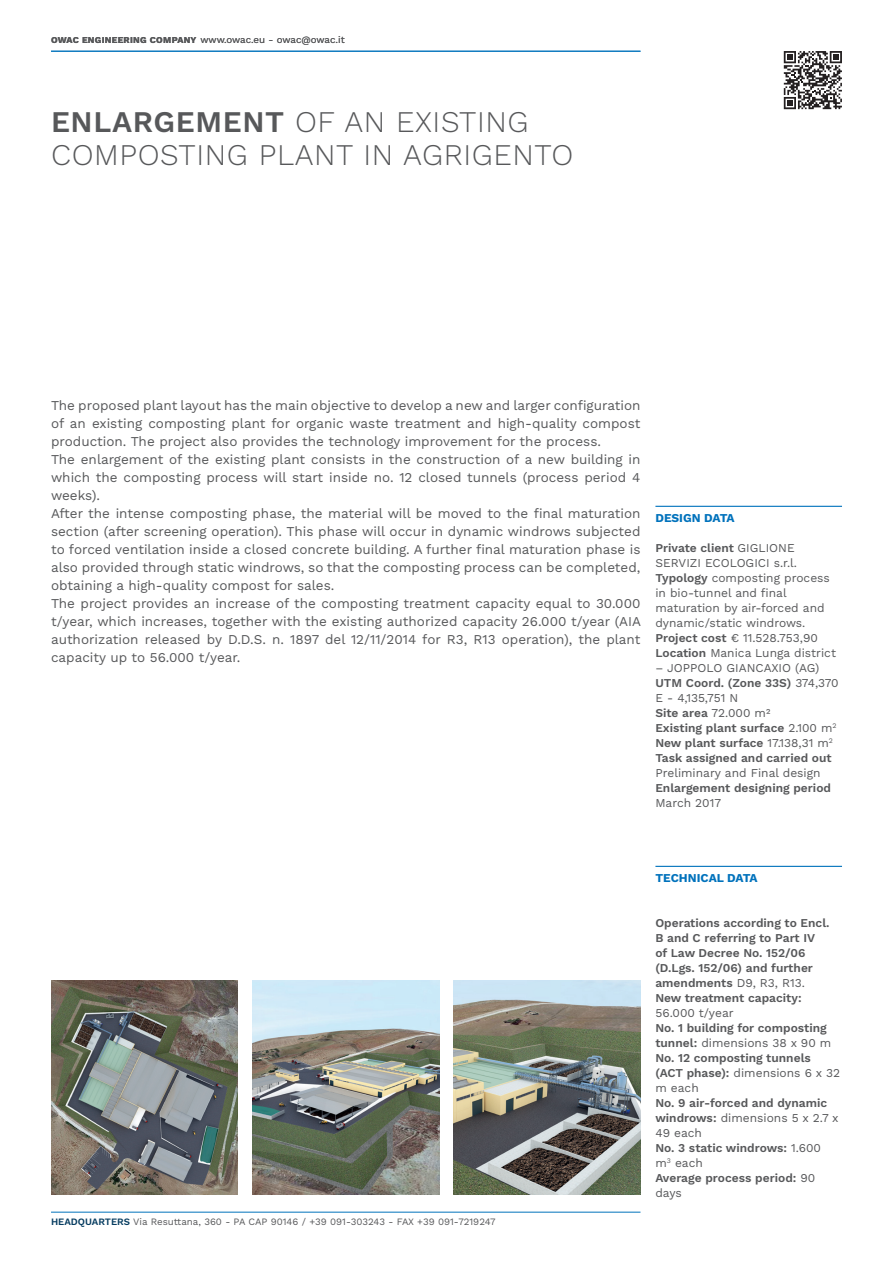
<style>
.page{position:relative;width:893px;height:1263px;background:#fff}
.page>*{position:absolute;margin:0;border:0;box-sizing:border-box;transform-origin:0 0}
.t1{font:300 30px/33px "Work Sans";letter-spacing:.02em;color:#57585a}
.t2{font:13.5px/18px "Work Sans";color:#57585a}
.t3{font:600 12px/15px "Work Sans";color:#57585a}
.t4{font:12px/15px "Work Sans";color:#57585a}
.t5{font:700 12px "Work Sans";color:#0072bc}
.t6{font:9.75px "Work Sans";color:#57585a}
.s1{font-weight:700;font-size:9px}
.s2{font-weight:600}
.s3{font-weight:400}
.s4{font-weight:600;color:#063c60}
</style>
<div class="page">
<hr style="left:51px;top:1212px;width:589px;height:1px;background:#0072bc">
<hr style="left:655px;top:506px;width:187px;height:1px;background:#0072bc">
<hr style="left:655px;top:866px;width:187px;height:1px;background:#0072bc">
<hr style="left:51px;top:51px;width:589px;height:1px;background:#0072bc">
<img style="left:252px;top:980px;width:187px;height:215px">
<img style="left:51px;top:980px;width:187px;height:215px">
<img style="left:454px;top:980px;width:186px;height:215px">
<svg style="left:784px;top:51px;width:58px;height:58px"></svg>
<p class="t6" style="left:51px;top:32px;width:295px"><span class="s1">OWAC ENGINEERING COMPANY</span> www.owac.eu - owac@owac.it</p>
<h1 class="t1" style="left:51px;top:104px;width:524px"><span class="s2">ENLARGEMENT</span> OF AN EXISTING<br>COMPOSTING PLANT IN AGRIGENTO</h1>
<p class="t2" style="left:51px;top:396px;width:591px">The proposed plant layout has the main objective to develop a new and larger configuration of an existing composting plant for organic waste treatment and high-quality compost production. The project also provides the technology improvement for the process.<br>The enlargement of the existing plant consists in the construction of a new building in which the composting process will start inside no. 12 closed tunnels (process period 4 weeks).<br>After the intense composting phase, the material will be moved to the final maturation section (after screening operation). This phase will occur in dynamic windrows subjected to forced ventilation inside a closed concrete building. A further final maturation phase is also provided through static windrows, so that the composting process can be completed, obtaining a high-quality compost for sales.<br>The project provides an increase of the composting treatment capacity equal to 30.000 t/year, which increases, together with the existing authorized capacity 26.000 t/year (AIA authorization released by D.D.S. n. 1897 del 12/11/2014 for R3, R13 operation), the plant capacity up to 56.000 t/year.</p>
<p class="t5" style="left:655px;top:509px;width:81px">DESIGN DATA</p>
<p class="t4" style="left:655px;top:540px;width:182px"><span class="s2">Private client</span> GIGLIONE<br>SERVIZI ECOLOGICI s.r.l.<br><span class="s2">Typology</span> composting process in bio-tunnel and final maturation by air-forced and dynamic/static windrows.<br><span class="s2">Project cost</span> € 11.528.753,90<br><span class="s2">Location</span> Manica Lunga district</p>
<p class="t3" style="left:655px;top:660px;width:185px"><span class="s3">– JOPPOLO GIANCAXIO (AG)<br></span>UTM Coord. (Zone 33S) <span class="s3">374,370<br>E - 4,135,751 N<br></span>Site area <span class="s3">72.000 m2<br></span>Existing plant surface <span class="s3">2.100 m</span><sup>2<br></sup>New plant surface <span class="s3">17.138,31 m</span><sup>2<br></sup>Task assigned and carried out</p>
<p class="t4" style="left:655px;top:765px;width:167px">Preliminary and Final design</p>
<p class="t3" style="left:655px;top:780px;width:177px">Enlargement designing period</p>
<p class="t4" style="left:655px;top:795px;width:67px">March 2017</p>
<p class="t6" style="left:51px;top:1214px;width:446px"><span class="s4">HEADQUARTERS</span> Via Resuttana, 360 - PA CAP 90146 / +39 091-303243 - FAX +39 091-7219247</p>
<p class="t5" style="left:655px;top:869px;width:104px">TECHNICAL DATA</p>
<p class="t3" style="left:655px;top:915px;width:176px">Operations according to Encl.<br>B and C referring to Part IV of Law Decree No. 152/06 (D.Lgs. 152/06) and further amendments <span class="s3">D9, R3, R13.<br></span>New treatment capacity:</p>
<p class="t4" style="left:655px;top:1005px;width:80px">56.000 t/year</p>
<p class="t3" style="left:655px;top:1020px;width:186px">No. 1 building for composting tunnel: <span class="s3">dimensions 38 x 90 m<br></span>No. 12 composting tunnels (ACT phase): <span class="s3">dimensions 6 x 32 m each</span></p>
<p class="t3" style="left:655px;top:1095px;width:185px">No. 9 air-forced and dynamic windrows: <span class="s3">dimensions 5 x 2.7 x<br>49 each<br></span>No. 3 static windrows: <span class="s3">1.600 m</span><sup>3</sup> <span class="s3">each<br></span>Average process period: <span class="s3">90 days</span></p>
</div>
